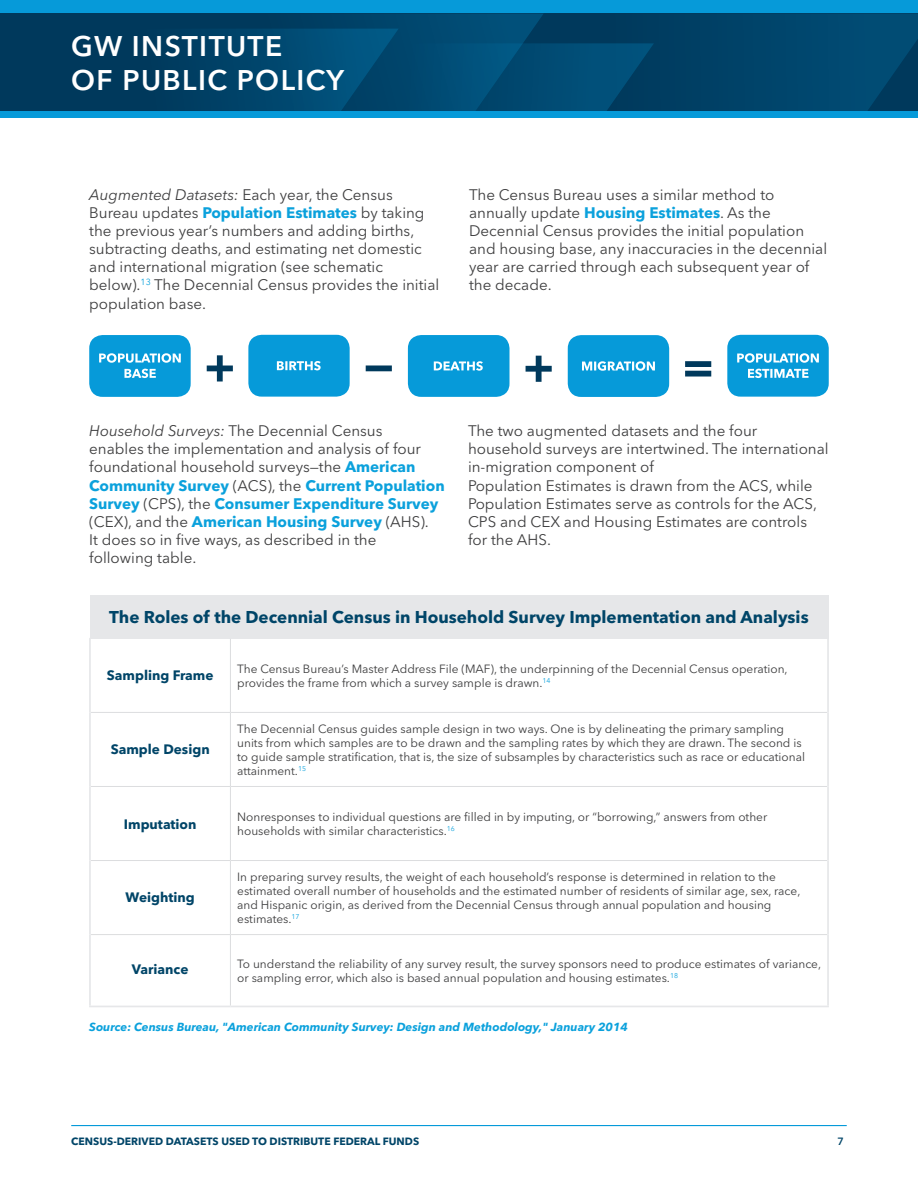
<style>
.page{position:relative;width:918px;height:1188px;background:#fff}
.page>*{position:absolute;margin:0;border:0;box-sizing:border-box;transform-origin:0 0}
.t1{font:600 28.2px/33.9px "Avenir Next LT Pro";letter-spacing:.05em;color:#fff}
.Table_title{font:700 16.95px "Avenir Next LT Pro";color:#004568}
.t2{font:15.15px/18.1px "Avenir Next LT Pro";color:#3e3e3f}
.t3{font:700 13.5px "Avenir Next LT Pro";color:#004568}
.Table_figures{font:11.85px/14.2px "Avenir Next LT Pro";color:#3e3e3f}
.footnote{font:italic 700 11.7px "Avenir Next LT Pro";color:#0ba1dc}
.t4{font:700 10.5px "Avenir Next LT Pro";color:#004568}
.t5{font:600 10.5px "Avenir Next LT Pro";color:#004568}
.s1{font-style:italic}
.s2{font-weight:700;color:#0ba1dc}
</style>
<div class="page">
<div style="left:0;top:0;width:918px;height:118px;background:#069ad9"></div>
<div style="left:0;top:14px;width:918px;height:97px;background:#00395c"></div>
<svg style="left:721px;top:14px;width:197px;height:97px;fill:#00476e"></svg>
<svg style="left:216px;top:14px;width:438px;height:97px"></svg>
<hr style="left:71px;top:1125px;width:776px;height:1px;background:#069ad9">
<div style="left:90px;top:595px;width:738px;height:43px;background:#e6e7e9"></div>
<hr style="left:230px;top:639px;width:1px;height:73px;background:#dcdddf">
<hr style="left:91px;top:712px;width:139px;height:1px;background:#dcdddf">
<hr style="left:230px;top:712px;width:597px;height:1px;background:#dcdddf">
<hr style="left:230px;top:713px;width:1px;height:73px;background:#dcdddf">
<hr style="left:91px;top:786px;width:139px;height:1px;background:#dcdddf">
<hr style="left:230px;top:786px;width:597px;height:1px;background:#dcdddf">
<hr style="left:230px;top:787px;width:1px;height:73px;background:#dcdddf">
<hr style="left:91px;top:860px;width:139px;height:1px;background:#dcdddf">
<hr style="left:230px;top:860px;width:597px;height:1px;background:#dcdddf">
<hr style="left:230px;top:861px;width:1px;height:73px;background:#dcdddf">
<hr style="left:91px;top:934px;width:139px;height:1px;background:#dcdddf">
<hr style="left:230px;top:934px;width:597px;height:1px;background:#dcdddf">
<hr style="left:230px;top:935px;width:1px;height:71px;background:#dcdddf">
<hr style="left:89px;top:638px;width:141px;height:1px;background:#e6e7e9">
<hr style="left:230px;top:638px;width:599px;height:1px;background:#e6e7e9">
<hr style="left:89px;top:639px;width:2px;height:73px;background:#e6e7e9">
<hr style="left:827px;top:639px;width:2px;height:73px;background:#e6e7e9">
<hr style="left:89px;top:712px;width:2px;height:74px;background:#e6e7e9">
<hr style="left:827px;top:712px;width:2px;height:74px;background:#e6e7e9">
<hr style="left:89px;top:786px;width:2px;height:75px;background:#e6e7e9">
<hr style="left:827px;top:786px;width:2px;height:75px;background:#e6e7e9">
<hr style="left:89px;top:861px;width:2px;height:74px;background:#e6e7e9">
<hr style="left:827px;top:861px;width:2px;height:74px;background:#e6e7e9">
<hr style="left:89px;top:935px;width:2px;height:71px;background:#e6e7e9">
<hr style="left:827px;top:935px;width:2px;height:71px;background:#e6e7e9">
<hr style="left:89px;top:1006px;width:141px;height:1px;background:#e6e7e9">
<hr style="left:230px;top:1006px;width:599px;height:1px;background:#e6e7e9">
<div style="left:89px;top:335px;width:102px;height:62px;background:#069ad9;border-radius:13px"></div>
<div style="left:248px;top:335px;width:102px;height:62px;background:#069ad9;border-radius:13px"></div>
<div style="left:408px;top:335px;width:102px;height:62px;background:#069ad9;border-radius:13px"></div>
<div style="left:568px;top:335px;width:101px;height:62px;background:#069ad9;border-radius:13px"></div>
<div style="left:727px;top:335px;width:102px;height:62px;background:#069ad9;border-radius:13px"></div>
<svg style="left:277px;top:361px;width:44px;height:9px"></svg>
<svg style="left:434px;top:361px;width:49px;height:10px"></svg>
<svg style="left:582px;top:361px;width:73px;height:10px"></svg>
<svg style="left:748px;top:369px;width:60px;height:9px"></svg>
<svg style="left:737px;top:353px;width:82px;height:10px"></svg>
<div style="left:217px;top:355px;width:6px;height:27px;background:#00395c"></div>
<div style="left:207px;top:366px;width:26px;height:5px;background:#00395c"></div>
<div style="left:366px;top:365px;width:26px;height:6px;background:#00395c"></div>
<div style="left:685px;top:361px;width:26px;height:6px;background:#00395c"></div>
<div style="left:685px;top:371px;width:26px;height:6px;background:#00395c"></div>
<svg style="left:124px;top:369px;width:32px;height:9px"></svg>
<svg style="left:99px;top:353px;width:82px;height:10px"></svg>
<div style="left:536px;top:356px;width:6px;height:26px;background:#00395c"></div>
<div style="left:526px;top:366px;width:26px;height:6px;background:#00395c"></div>
<h1 class="t1" style="left:71px;top:29px;width:274px">GW INSTITUTE<br>OF PUBLIC POLICY</h1>
<p class="t2" style="left:89px;top:185px;width:352px"><span class="s1">Augmented Datasets:</span> Each year, the Census Bureau updates <span class="s2">Population Estimates</span> by taking the previous year’s numbers and adding births, subtracting deaths, and estimating net domestic and international migration (see schematic below).<sup>13</sup> The Decennial Census provides the initial population base.</p>
<p class="t2" style="left:469px;top:185px;width:360px">The Census Bureau uses a similar method to annually update <span class="s2">Housing Estimates</span>. As the Decennial Census provides the initial population and housing base, any inaccuracies in the decennial year are carried through each subsequent year of the decade.</p>
<p class="t2" style="left:89px;top:422px;width:357px"><span class="s1">Household Surveys:</span> The Decennial Census<br>enables the implementation and analysis of four foundational household surveys—the <span class="s2">American Community Survey</span> (ACS), the <span class="s2">Current Population Survey</span> (CPS), the <span class="s2">Consumer Expenditure Survey </span>(CEX), and the <span class="s2">American Housing Survey</span> (AHS).<br>It does so in five ways, as described in the<br>following table.</p>
<p class="t2" style="left:468px;top:422px;width:362px">The two augmented datasets and the four household surveys are intertwined. The international in-migration component of<br>Population Estimates is drawn from the ACS, while Population Estimates serve as controls for the ACS, CPS and CEX and Housing Estimates are controls for the AHS.</p>
<p class="Table_title" style="left:109px;top:607px;width:701px">The Roles of the Decennial Census in Household Survey Implementation and Analysis</p>
<p class="t3" style="left:107px;top:667px;width:108px">Sampling Frame</p>
<p class="Table_figures" style="left:237px;top:662px;width:552px">The Census Bureau’s Master Address File (MAF), the underpinning of the Decennial Census operation, provides the frame from which a survey sample is drawn.<sup>14</sup></p>
<p class="t3" style="left:111px;top:741px;width:100px">Sample Design</p>
<p class="Table_figures" style="left:237px;top:721px;width:569px">The Decennial Census guides sample design in two ways. One is by delineating the primary sampling units from which samples are to be drawn and the sampling rates by which they are drawn. The second is to guide sample stratification, that is, the size of subsamples by characteristics such as race or educational attainment.<sup>15</sup></p>
<p class="t3" style="left:124px;top:816px;width:74px">Imputation</p>
<p class="Table_figures" style="left:237px;top:810px;width:532px">Nonresponses to individual questions are filled in by imputing, or “borrowing,” answers from other households with similar characteristics.<sup>16</sup></p>
<p class="t3" style="left:126px;top:889px;width:71px">Weighting</p>
<p class="Table_figures" style="left:237px;top:869px;width:565px">In preparing survey results, the weight of each household’s response is determined in relation to the estimated overall number of households and the estimated number of residents of similar age, sex, race, and Hispanic origin, as derived from the Decennial Census through annual population and housing estimates.<sup>17</sup></p>
<p class="t3" style="left:132px;top:961px;width:58px">Variance</p>
<p class="Table_figures" style="left:237px;top:957px;width:585px">To understand the reliability of any survey result, the survey sponsors need to produce estimates of variance, or sampling error, which also is based annual population and housing estimates.<sup>18</sup></p>
<p class="footnote" style="left:89px;top:1020px;width:540px">Source: Census Bureau, "American Community Survey: Design and Methodology," January 2014</p>
<p class="t4" style="left:71px;top:1135px;width:349px">CENSUS-DERIVED DATASETS USED TO DISTRIBUTE FEDERAL FUNDS</p>
<p class="t5" style="left:837px;top:1135px;width:8px">7</p>
</div>
